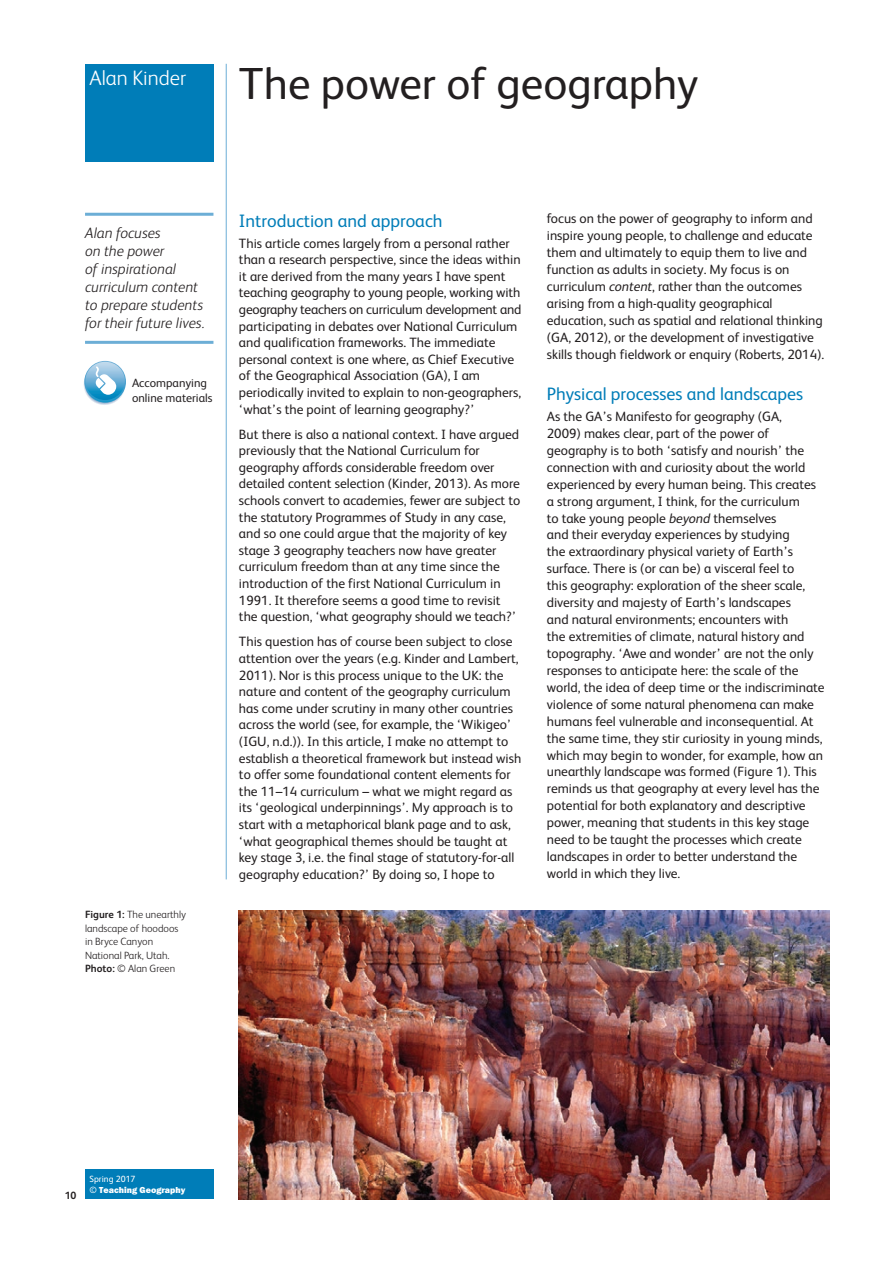
<style>
.page{position:relative;width:893px;height:1263px;background:#fff}
.page>*{position:absolute;margin:0;border:0;box-sizing:border-box;transform-origin:0 0}
.CHAPTER_Head{font:45px "FS Albert";color:#231f20}
.Author{font:300 21px "FS Albert";color:#fff}
.A_Head{font:18px "FS Albert";color:#007db8}
.Abstract{font:italic 300 15px/18px "FS Albert";color:#231f20}
.Main_Text{font:13.5px/16.6px "FS Albert";color:#231f20}
.CHAPTER_Head-2{font:12px/14.2px "FS Albert";color:#231f20}
.t1{font:300 10.5px/13.5px "FS Albert";color:#231f20}
.t2{font:700 10.5px "FS Albert";color:#231f20}
.t3{font:800 9px "Franklin Gothic Itc T";color:#fff}
.t4{font:9px "FS Albert";color:#fff}
.s1{font-weight:700}
.s2{font-style:italic}
.s3{font-family:"FS Albert";font-weight:400}
</style>
<div class="page">
<div style="left:85px;top:1169px;width:128px;height:30px;background:#007db8"></div>
<hr style="left:226px;top:64px;width:1px;height:815px;background:#6caed6">
<hr style="left:85px;top:213px;width:128px;height:3px;background:#6caed6">
<hr style="left:85px;top:341px;width:128px;height:3px;background:#6caed6">
<div style="left:85px;top:64px;width:128px;height:98px;background:#007db8"></div>
<img style="left:239px;top:910px;width:590px;height:289px">
<svg style="left:82px;top:362px;width:44px;height:44px"></svg>
<svg style="left:84px;top:361px;width:42px;height:42px"></svg>
<svg style="left:85px;top:362px;width:40px;height:38px"></svg>
<p class="Author" style="left:90px;top:65px;width:98px">Alan Kinder</p>
<p class="CHAPTER_Head" style="left:239px;top:58px;width:461px">The power of geography</p>
<p class="Abstract" style="left:85px;top:224px;width:121px">Alan focuses<br>on the power<br>of inspirational curriculum content to prepare students for their future lives.</p>
<p class="CHAPTER_Head-2" style="left:132px;top:376px;width:82px">Accompanying online materials</p>
<p class="t1" style="left:85px;top:908px;width:102px"><span class="s1">Figure 1:</span> The unearthly landscape of hoodoos in Bryce Canyon<br>National Park, Utah.<br><span class="s1">Photo:</span> © Alan Green</p>
<p class="A_Head" style="left:239px;top:210px;width:205px">Introduction and approach</p>
<p class="Main_Text" style="left:239px;top:234px;width:284px">This article comes largely from a personal rather than a research perspective, since the ideas within it are derived from the many years I have spent teaching geography to young people, working with geography teachers on curriculum development and participating in debates over National Curriculum and qualification frameworks. The immediate personal context is one where, as Chief Executive of the Geographical Association (GA), I am periodically invited to explain to non-geographers, ‘what’s the point of learning geography?’</p>
<p class="Main_Text" style="left:239px;top:426px;width:283px">But there is also a national context. I have argued previously that the National Curriculum for geography affords considerable freedom over detailed content selection (Kinder, 2013). As more schools convert to academies, fewer are subject to the statutory Programmes of Study in any case, and so one could argue that the majority of key stage 3 geography teachers now have greater curriculum freedom than at any time since the introduction of the first National Curriculum in 1991. It therefore seems a good time to revisit the question, ‘what geography should we teach?’</p>
<p class="Main_Text" style="left:239px;top:633px;width:284px">This question has of course been subject to close attention over the years (e.g. Kinder and Lambert, 2011). Nor is this process unique to the UK: the nature and content of the geography curriculum has come under scrutiny in many other countries across the world (see, for example, the ‘Wikigeo’ (IGU, n.d.)). In this article, I make no attempt to establish a theoretical framework but instead wish to offer some foundational content elements for the 11–14 curriculum – what we might regard as its ‘geological underpinnings’. My approach is to start with a metaphorical blank page and to ask, ‘what geographical themes should be taught at key stage 3, i.e. the final stage of statutory-for-all geography education?’ By doing so, I hope to</p>
<p class="Main_Text" style="left:547px;top:210px;width:279px">focus on the power of geography to inform and inspire young people, to challenge and educate them and ultimately to equip them to live and function as adults in society. My focus is on curriculum <span class="s2">content</span>, rather than the outcomes arising from a high-quality geographical education, such as spatial and relational thinking (GA, 2012), or the development of investigative skills though fieldwork or enquiry (Roberts, 2014).</p>
<p class="A_Head" style="left:547px;top:383px;width:258px">Physical processes and landscapes</p>
<p class="Main_Text" style="left:547px;top:408px;width:279px">As the GA’s Manifesto for geography (GA,<br>2009) makes clear, part of the power of geography is to both ‘satisfy and nourish’ the connection with and curiosity about the world experienced by every human being. This creates a strong argument, I think, for the curriculum<br>to take young people <span class="s2">beyond</span> themselves<br>and their everyday experiences by studying<br>the extraordinary physical variety of Earth’s surface. There is (or can be) a visceral feel to<br>this geography: exploration of the sheer scale, diversity and majesty of Earth’s landscapes<br>and natural environments; encounters with<br>the extremities of climate, natural history and topography. ‘Awe and wonder’ are not the only responses to anticipate here: the scale of the world, the idea of deep time or the indiscriminate violence of some natural phenomena can make humans feel vulnerable and inconsequential. At the same time, they stir curiosity in young minds, which may begin to wonder, for example, how an unearthly landscape was formed (Figure 1). This reminds us that geography at every level has the potential for both explanatory and descriptive power, meaning that students in this key stage need to be taught the processes which create landscapes in order to better understand the world in which they live.</p>
<p class="t2" style="left:65px;top:1189px;width:13px">10</p>
<p class="t4" style="left:90px;top:1174px;width:47px">Spring 2017</p>
<p class="t3" style="left:90px;top:1185px;width:97px"><span class="s3">©</span> Teaching Geography</p>
</div>
